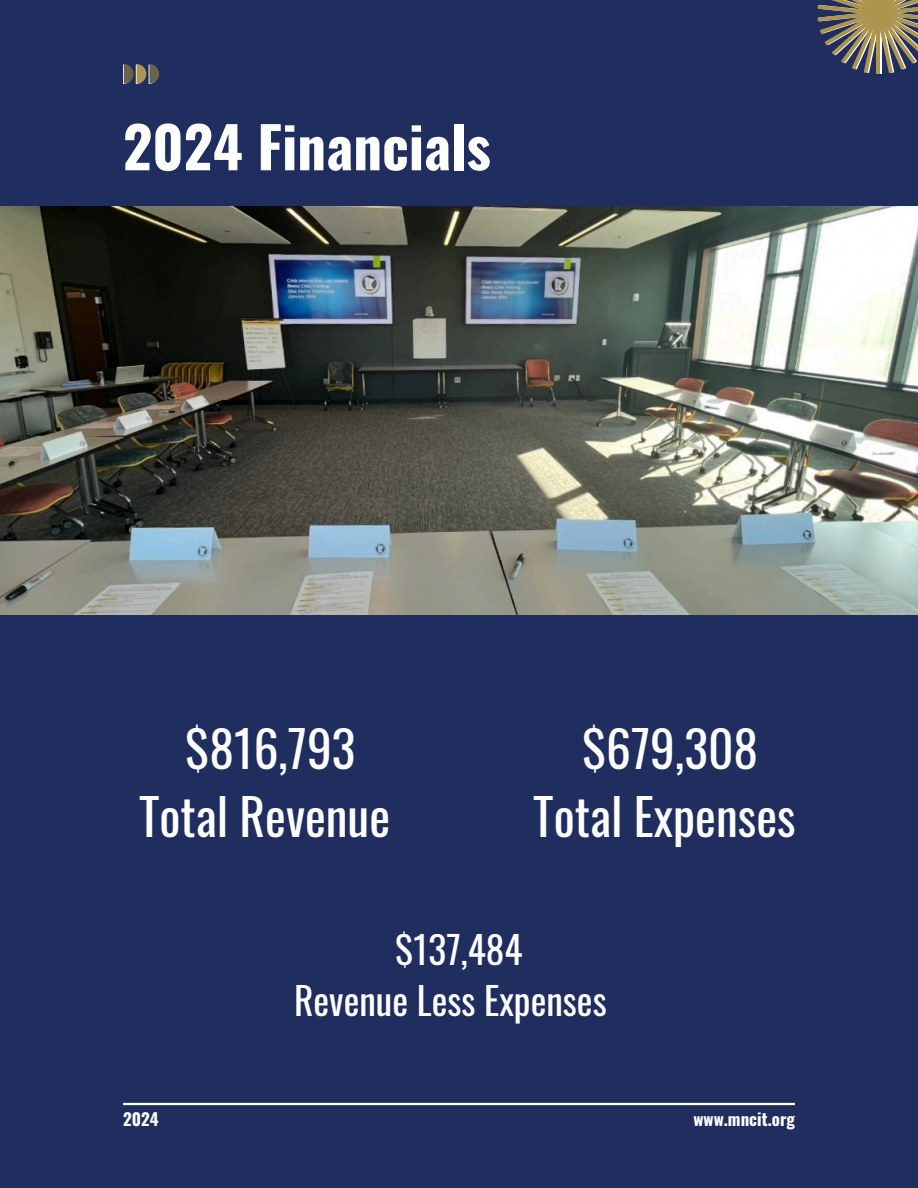
<style>
.page{position:relative;width:918px;height:1188px;background:#202e5f}
.page>*{position:absolute;margin:0;border:0;box-sizing:border-box;transform-origin:0 0}
.t1{font:700 57px "Oswald";color:#fdfdfc}
.t2{font:49.5px/68.7px "Oswald";color:#fdfdfc;text-align:center}
.t3{font:37.5px/51.8px "Oswald";color:#fdfdfc;text-align:center}
.t4{font:700 16.95px "Oswald";color:#fdfdfc}
</style>
<div class="page">
<hr style="left:123px;top:1103px;width:672px;height:2px;background:#fdfdfc">
<svg style="left:123px;top:64px;width:36px;height:20px"></svg>
<img style="left:0;top:207px;width:918px;height:407px">
<hr style="left:878px;top:25px;width:4px;height:49px;background:#fdfdfc">
<hr style="left:876px;top:25px;width:4px;height:49px;background:#ac964f">
<svg style="left:818px;top:0;width:100px;height:73px"></svg>
<h1 class="t1" style="left:123px;top:102px;width:369px">2024 Financials</h1>
<p class="t2" style="left:139px;top:712px;width:253px">$816,793<br>Total Revenue</p>
<h2 class="t2" style="left:533px;top:712px;width:264px">$679,308<br>Total Expenses</h2>
<h2 class="t3" style="left:294px;top:922px;width:314px">$137,484<br>Revenue Less Expenses</h2>
<p class="t4" style="left:123px;top:1106px;width:37px">2024</p>
<p class="t4" style="left:694px;top:1106px;width:103px">www.mncit.org</p>
</div>
